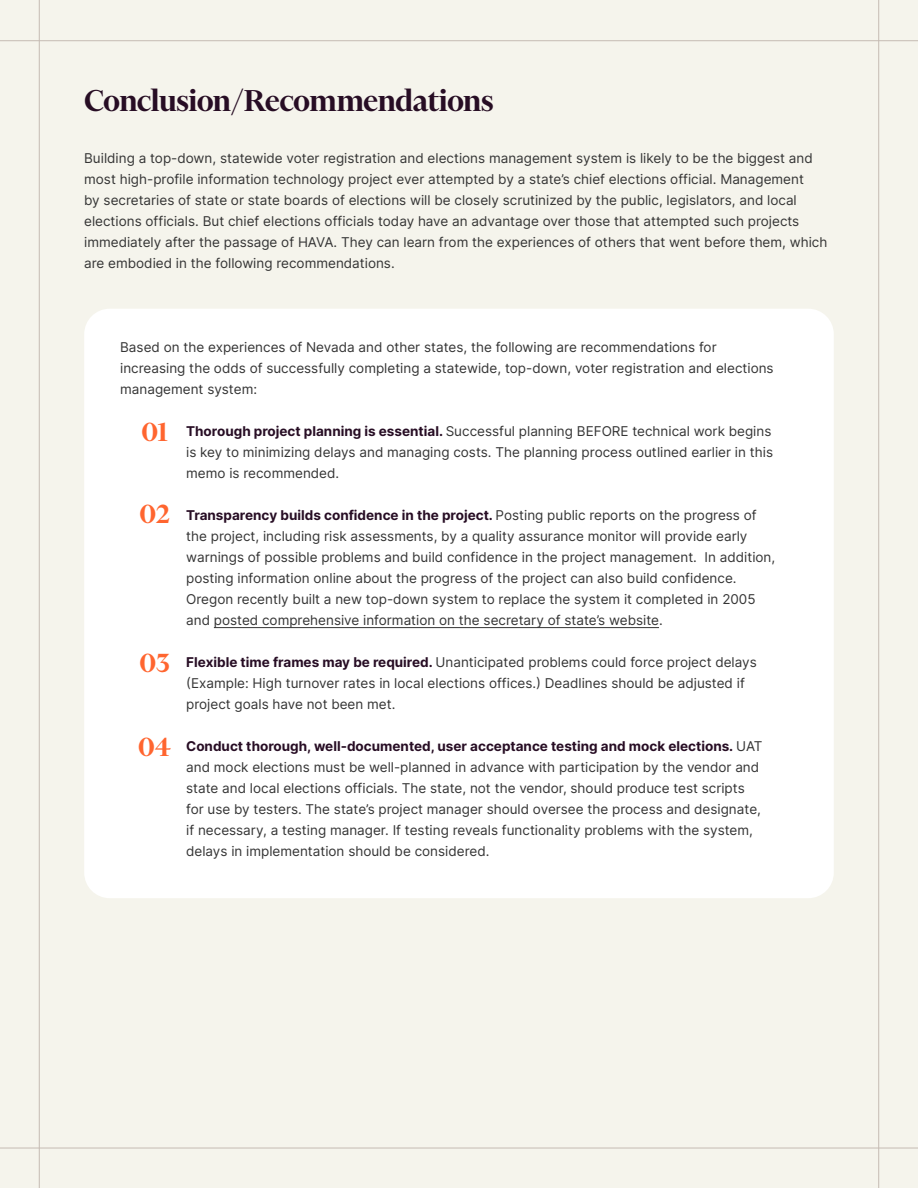
<style>
.page{position:relative;width:918px;height:1188px;background:#f5f4ec}
.page>*{position:absolute;margin:0;border:0;box-sizing:border-box;transform-origin:0 0}
.t1{font:600 34.5px "Financier Display";letter-spacing:-.01em;color:#270d24}
.t2{font:600 30px "Financier Display";letter-spacing:-.005em;color:#ff652f}
.t3{font:13.5px/21px "Inter";color:#353535}
.s1{font-weight:700;color:#270d24}
</style>
<div class="page">
<div style="left:84px;top:309px;width:750px;height:589px;background:#fff;border-radius:26px"></div>
<hr style="left:214px;top:627px;width:445px;height:1px;background:#353535">
<hr style="left:39px;top:0;width:1px;height:1188px;background:#c5bbb3">
<hr style="left:878px;top:0;width:1px;height:1188px;background:#c5bbb3">
<hr style="left:0;top:1148px;width:918px;height:1px;background:#c5bbb3">
<hr style="left:0;top:40px;width:918px;height:1px;background:#c5bbb3">
<h1 class="t1" style="left:84px;top:77px;width:411px">Conclusion/Recommendations</h1>
<p class="t3" style="left:84px;top:148px;width:745px">Building a top-down, statewide voter registration and elections management system is likely to be the biggest and most high-profile information technology project ever attempted by a state’s chief elections official. Management<br>by secretaries of state or state boards of elections will be closely scrutinized by the public, legislators, and local elections officials. But chief elections officials today have an advantage over those that attempted such projects immediately after the passage of HAVA. They can learn from the experiences of others that went before them, which are embodied in the following recommendations.</p>
<p class="t3" style="left:120px;top:337px;width:655px">Based on the experiences of Nevada and other states, the following are recommendations for increasing the odds of successfully completing a statewide, top-down, voter registration and elections management system:</p>
<p class="t3" style="left:186px;top:421px;width:588px"><span class="s1">Thorough project planning is essential.</span> Successful planning BEFORE technical work begins is key to minimizing delays and managing costs. The planning process outlined earlier in this memo is recommended.</p>
<p class="t3" style="left:186px;top:505px;width:591px"><span class="s1">Transparency builds confidence in the project.</span> Posting public reports on the progress of the project, including risk assessments, by a quality assurance monitor will provide early warnings of possible problems and build confidence in the project management. In addition, posting information online about the progress of the project can also build confidence.<br>Oregon recently built a new top-down system to replace the system it completed in 2005 and posted comprehensive information on the secretary of state’s website.</p>
<p class="t3" style="left:186px;top:652px;width:572px"><span class="s1">Flexible time frames may be required.</span> Unanticipated problems could force project delays (Example: High turnover rates in local elections offices.) Deadlines should be adjusted if project goals have not been met.</p>
<p class="t3" style="left:186px;top:736px;width:578px"><span class="s1">Conduct thorough, well-documented, user acceptance testing and mock elections.</span> UAT and mock elections must be well-planned in advance with participation by the vendor and state and local elections officials. The state, not the vendor, should produce test scripts for use by testers. The state’s project manager should oversee the process and designate, if necessary, a testing manager. If testing reveals functionality problems with the system, delays in implementation should be considered.</p>
<h2 class="t2" style="left:142px;top:412px;width:28px">01</h2>
<h2 class="t2" style="left:139px;top:494px;width:32px">02</h2>
<h2 class="t2" style="left:140px;top:643px;width:32px">03</h2>
<h2 class="t2" style="left:138px;top:727px;width:35px">04</h2>
</div>
